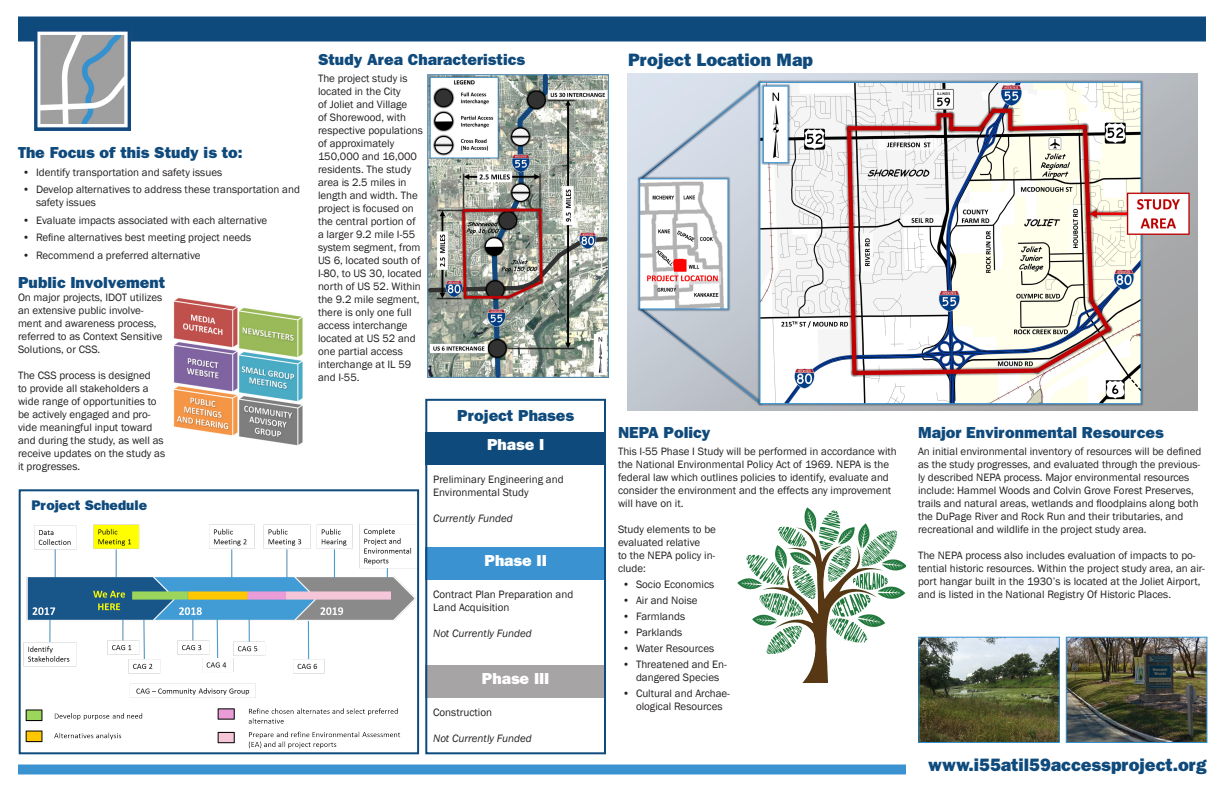
<style>
.page{position:relative;width:1224px;height:792px;background:#fff}
.page>*{position:absolute;margin:0;border:0;box-sizing:border-box;transform-origin:0 0}
.t1{font:800 18px "Franklin Gothic";color:#0f4a7c}
.t2{font:800 16px "Franklin Gothic";color:#0f4a7c}
.t3{font:800 16px "Franklin Gothic";color:#fff}
.t4{font:800 14px "Franklin Gothic";color:#0f4a7c}
.t5{font:11px/13px "Franklin Gothic";color:#231f20}
.t6{font:italic 11px "Franklin Gothic";color:#231f20}
</style>
<div class="page">
<img style="left:23px;top:524px;width:393px;height:225px">
<div style="left:19px;top:489px;width:400px;height:265px;border:2px solid #0f4a7c"></div>
<div style="left:18px;top:16px;width:1188px;height:26px;background:#0f4a7c"></div>
<img style="left:34px;top:31px;width:99px;height:99px">
<div style="left:18px;top:764px;width:888px;height:10px;background:#3a93d0"></div>
<img style="left:737px;top:508px;width:169px;height:175px">
<img style="left:1068px;top:639px;width:137px;height:102px">
<div style="left:1066px;top:637px;width:141px;height:106px;border:1px solid #3392d0"></div>
<img style="left:920px;top:639px;width:138px;height:102px">
<div style="left:918px;top:637px;width:142px;height:106px;border:1px solid #3392d0"></div>
<img style="left:173px;top:298px;width:130px;height:148px">
<div style="left:426px;top:432px;width:180px;height:33px;background:#0f4a7c"></div>
<div style="left:426px;top:547px;width:180px;height:33px;background:#3a93d0"></div>
<div style="left:426px;top:665px;width:180px;height:33px;background:#a6a4a4"></div>
<div style="left:425px;top:399px;width:181px;height:355px;border:2px solid #0f4a7c"></div>
<img style="left:627px;top:73px;width:571px;height:337px">
<img style="left:428px;top:75px;width:181px;height:302px">
<p class="t2" style="left:18px;top:143px;width:226px">The Focus of this Study is to:</p>
<p class="t5" style="left:22px;top:166px;width:201px">• Identify transportation and safety issues</p>
<p class="t5" style="left:36px;top:183px;width:265px;text-indent:-14px">• Develop alternatives to address these transportation and safety issues</p>
<p class="t5" style="left:22px;top:214px;width:246px">• Evaluate impacts associated with each alternative</p>
<p class="t5" style="left:22px;top:231px;width:230px">• Refine alternatives best meeting project needs</p>
<p class="t5" style="left:22px;top:249px;width:180px">• Recommend a preferred alternative</p>
<p class="t2" style="left:18px;top:273px;width:149px">Public Involvement</p>
<p class="t5" style="left:18px;top:291px;width:146px">On major projects, IDOT utilizes an extensive public involve&shy;ment and awareness process, referred to as Context Sensitive<br>Solutions, or CSS.</p>
<p class="t5" style="left:18px;top:369px;width:149px">The CSS process is designed<br>to provide all stakeholders a wide range of opportunities to be actively engaged and pro&shy;vide meaningful input toward and during the study, as well as receive updates on the study as it progresses.</p>
<p class="t4" style="left:31px;top:497px;width:117px">Project Schedule</p>
<p class="t2" style="left:318px;top:50px;width:209px">Study Area Characteristics</p>
<p class="t5" style="left:318px;top:72px;width:106px">The project study is located in the City<br>of Joliet and Village<br>of Shorewood, with respective populations of approximately<br>150,000 and 16,000 residents. The study area is 2.5 miles in length and width. The project is focused on the central portion of a larger 9.2 mile I-55 system segment, from<br>US 6, located south of<br>I-80, to US 30, located north of US 52. Within the 9.2 mile segment, there is only one full access interchange located at US 52 and one partial access interchange at IL 59 and I-55.</p>
<p class="t2" style="left:457px;top:406px;width:118px">Project Phases</p>
<p class="t3" style="left:487px;top:436px;width:59px">Phase I</p>
<p class="t5" style="left:433px;top:473px;width:132px">Preliminary Engineering and<br>Environmental Study</p>
<p class="t6" style="left:433px;top:511px;width:81px">Currently Funded</p>
<p class="t3" style="left:484px;top:551px;width:64px">Phase II</p>
<p class="t5" style="left:433px;top:588px;width:142px">Contract Plan Preparation and</p>
<p class="t5" style="left:433px;top:601px;width:78px">Land Acquisition</p>
<p class="t6" style="left:433px;top:626px;width:100px">Not Currently Funded</p>
<p class="t3" style="left:482px;top:669px;width:69px">Phase III</p>
<p class="t5" style="left:433px;top:706px;width:60px">Construction</p>
<p class="t6" style="left:433px;top:732px;width:100px">Not Currently Funded</p>
<p class="t1" style="left:628px;top:49px;width:186px">Project Location Map</p>
<p class="t2" style="left:618px;top:423px;width:94px">NEPA Policy</p>
<p class="t5" style="left:618px;top:445px;width:280px">This I-55 Phase I Study will be performed in accordance with the National Environmental Policy Act of 1969. NEPA is the federal law which outlines policies to identify, evaluate and consider the environment and the effects any improvement will have on it.</p>
<p class="t5" style="left:618px;top:523px;width:100px">Study elements to be evaluated relative</p>
<p class="t5" style="left:618px;top:549px;width:99px">to the NEPA policy in&shy;clude:</p>
<p class="t5" style="left:622px;top:578px;width:93px">• Socio Economics</p>
<p class="t5" style="left:622px;top:594px;width:77px">• Air and Noise</p>
<p class="t5" style="left:622px;top:610px;width:64px">• Farmlands</p>
<p class="t5" style="left:622px;top:626px;width:61px">• Parklands</p>
<p class="t5" style="left:622px;top:642px;width:93px">• Water Resources</p>
<p class="t5" style="left:622px;top:658px;width:106px;text-align:center">• Threatened and En&shy;dangered Species</p>
<p class="t5" style="left:622px;top:687px;width:109px;text-align:center">• Cultural and Archae&shy;ological Resources</p>
<p class="t2" style="left:918px;top:423px;width:247px">Major Environmental Resources</p>
<p class="t5" style="left:918px;top:445px;width:285px">An initial environmental inventory of resources will be defined as the study progresses, and evaluated through the previous&shy;ly described NEPA process. Major environmental resources include: Hammel Woods and Colvin Grove Forest Preserves, trails and natural areas, wetlands and floodplains along both the DuPage River and Rock Run and their tributaries, and recreational and wildlife in the project study area.</p>
<p class="t5" style="left:918px;top:549px;width:288px">The NEPA process also includes evaluation of impacts to po&shy;tential historic resources. Within the project study area, an air&shy;port hangar built in the 1930’s is located at the Joliet Airport, and is listed in the National Registry Of Historic Places.</p>
<p class="t1" style="left:928px;top:754px;width:280px">www.i55atil59accessproject.org</p>
</div>
